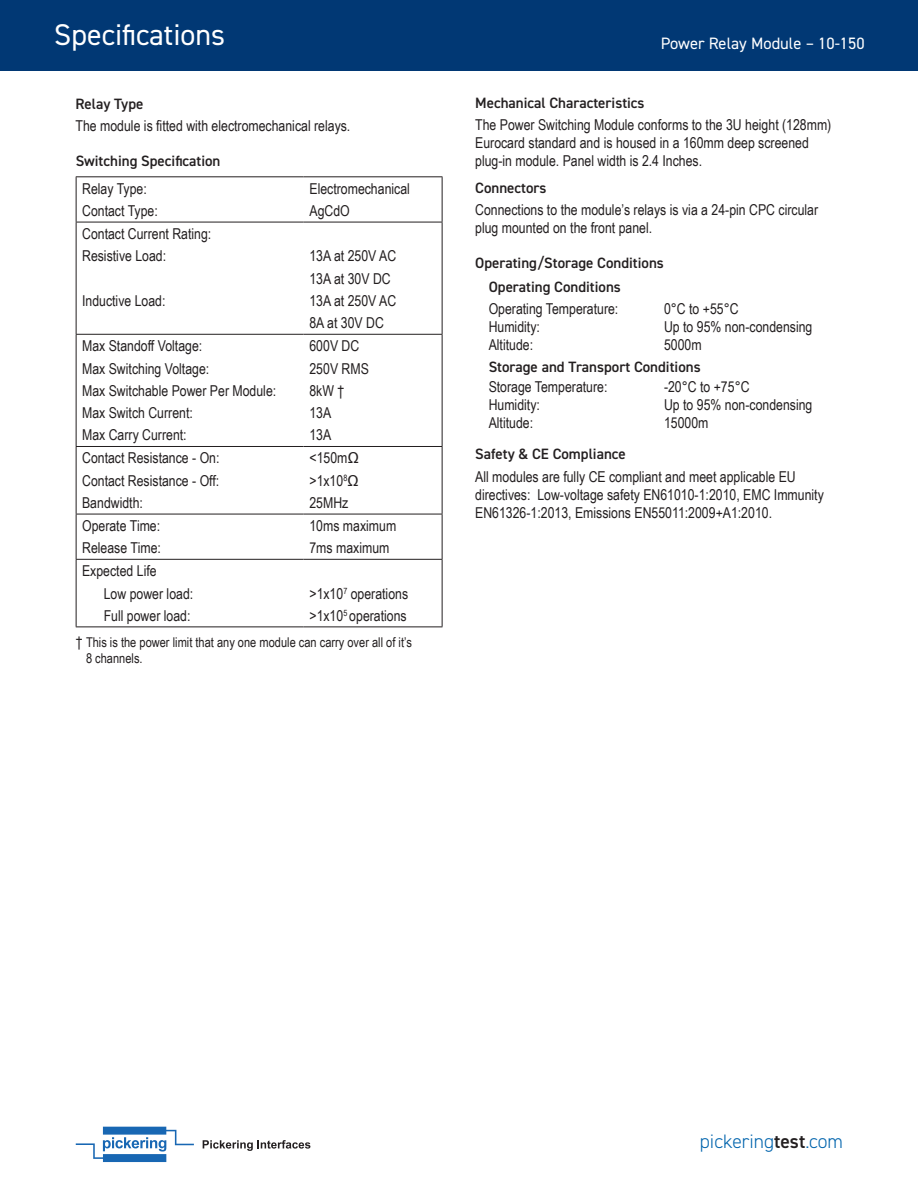
<style>
.page{position:relative;width:918px;height:1188px;background:#fff}
.page>*{position:absolute;margin:0;border:0;box-sizing:border-box;transform-origin:0 0}
.t1{font:30px "DIN2014";color:#fff}
.t2{font:300 19.5px "DIN2014";color:#0164ad}
.t3{font:16.5px "DIN2014";color:#fff}
.Body{font:15px/18px "Arial Narrow";color:#231f20}
.Sub-Heading{font:600 15px "DIN2014";color:#231f20}
.Body-2{font:13.5px/16.2px "Arial Narrow";color:#231f20}
.s1{font-size:15px}
.s2{font-weight:600;color:#231f20}
</style>
<div class="page">
<div style="left:0;top:0;width:918px;height:70px;background:#013874"></div>
<svg style="left:76px;top:1127px;width:118px;height:35px"></svg>
<svg style="left:203px;top:1140px;width:107px;height:11px"></svg>
<hr style="left:76px;top:176px;width:227px;height:1px;background:#231f20">
<hr style="left:303px;top:176px;width:140px;height:1px;background:#231f20">
<hr style="left:76px;top:222px;width:227px;height:1px;background:#231f20">
<hr style="left:303px;top:222px;width:140px;height:1px;background:#231f20">
<hr style="left:76px;top:334px;width:227px;height:1px;background:#231f20">
<hr style="left:303px;top:334px;width:140px;height:1px;background:#231f20">
<hr style="left:76px;top:446px;width:227px;height:1px;background:#231f20">
<hr style="left:303px;top:446px;width:140px;height:1px;background:#231f20">
<hr style="left:76px;top:514px;width:227px;height:1px;background:#231f20">
<hr style="left:303px;top:514px;width:140px;height:1px;background:#231f20">
<hr style="left:76px;top:559px;width:227px;height:1px;background:#231f20">
<hr style="left:303px;top:559px;width:140px;height:1px;background:#231f20">
<hr style="left:76px;top:627px;width:227px;height:1px;background:#231f20">
<hr style="left:303px;top:627px;width:140px;height:1px;background:#231f20">
<hr style="left:76px;top:177px;width:1px;height:45px;background:#231f20">
<hr style="left:76px;top:222px;width:1px;height:112px;background:#231f20">
<hr style="left:76px;top:335px;width:1px;height:111px;background:#231f20">
<hr style="left:76px;top:447px;width:1px;height:67px;background:#231f20">
<hr style="left:76px;top:514px;width:1px;height:45px;background:#231f20">
<hr style="left:76px;top:560px;width:1px;height:67px;background:#231f20">
<hr style="left:442px;top:177px;width:1px;height:45px;background:#231f20">
<hr style="left:442px;top:222px;width:1px;height:112px;background:#231f20">
<hr style="left:442px;top:335px;width:1px;height:111px;background:#231f20">
<hr style="left:442px;top:447px;width:1px;height:67px;background:#231f20">
<hr style="left:442px;top:514px;width:1px;height:45px;background:#231f20">
<hr style="left:442px;top:560px;width:1px;height:67px;background:#231f20">
<h1 class="t1" style="left:54px;top:16px;width:172px">Specifications</h1>
<p class="Sub-Heading" style="left:76px;top:94px;width:69px">Relay Type</p>
<p class="Body" style="left:76px;top:116px;width:276px">The module is fitted with electromechanical relays.</p>
<p class="Sub-Heading" style="left:76px;top:151px;width:146px">Switching Specification</p>
<p class="Body" style="left:82px;top:179px;width:66px">Relay Type:</p>
<p class="Body" style="left:82px;top:201px;width:77px">Contact Type:</p>
<p class="Body" style="left:82px;top:224px;width:131px">Contact Current Rating:</p>
<p class="Body" style="left:82px;top:246px;width:86px">Resistive Load:</p>
<p class="Body" style="left:82px;top:291px;width:85px">Inductive Load:</p>
<p class="Body" style="left:82px;top:336px;width:122px">Max Standoff Voltage:</p>
<p class="Body" style="left:82px;top:359px;width:129px">Max Switching Voltage:</p>
<p class="Body" style="left:82px;top:381px;width:196px">Max Switchable Power Per Module:</p>
<p class="Body" style="left:82px;top:403px;width:112px">Max Switch Current:</p>
<p class="Body" style="left:82px;top:426px;width:106px">Max Carry Current:</p>
<p class="Body" style="left:82px;top:449px;width:139px">Contact Resistance - On:</p>
<p class="Body" style="left:82px;top:471px;width:139px">Contact Resistance - Off:</p>
<p class="Body" style="left:82px;top:493px;width:62px">Bandwidth:</p>
<p class="Body" style="left:82px;top:516px;width:80px">Operate Time:</p>
<p class="Body" style="left:82px;top:538px;width:80px">Release Time:</p>
<p class="Body" style="left:309px;top:179px;width:102px">Electromechanical</p>
<p class="Body" style="left:309px;top:201px;width:42px">AgCdO</p>
<p class="Body" style="left:309px;top:246px;width:88px">13A at 250V AC</p>
<p class="Body" style="left:309px;top:269px;width:83px">13A at 30V DC</p>
<p class="Body" style="left:309px;top:291px;width:88px">13A at 250V AC</p>
<p class="Body" style="left:309px;top:313px;width:76px">8A at 30V DC</p>
<p class="Body" style="left:309px;top:336px;width:51px">600V DC</p>
<p class="Body" style="left:309px;top:359px;width:61px">250V RMS</p>
<p class="Body" style="left:309px;top:381px;width:36px">8kW †</p>
<p class="Body" style="left:309px;top:403px;width:23px">13A</p>
<p class="Body" style="left:309px;top:426px;width:23px">13A</p>
<p class="Body" style="left:309px;top:449px;width:51px">&lt;150mΩ</p>
<p class="Body" style="left:309px;top:471px;width:51px">&gt;1x10<sup>8</sup>Ω</p>
<p class="Body" style="left:309px;top:493px;width:40px">25MHz</p>
<p class="Body" style="left:309px;top:516px;width:88px">10ms maximum</p>
<p class="Body" style="left:309px;top:538px;width:81px">7ms maximum</p>
<p class="Body" style="left:82px;top:561px;width:76px">Expected Life</p>
<p class="Body" style="left:104px;top:584px;width:91px">Low power load:</p>
<p class="Body" style="left:104px;top:606px;width:88px">Full power load:</p>
<p class="Body" style="left:309px;top:584px;width:100px">&gt;1x10<sup>7</sup> operations</p>
<p class="Body" style="left:309px;top:606px;width:99px">&gt;1x10<sup>5</sup> operations</p>
<p class="Body-2" style="left:86px;top:633px;width:327px;text-indent:-10px"><span class="s1">†</span> This is the power limit that any one module can carry over all of it’s<br>8 channels.</p>
<p class="t3" style="left:661px;top:33px;width:205px">Power Relay Module – 10-150</p>
<p class="Sub-Heading" style="left:475px;top:93px;width:171px">Mechanical Characteristics</p>
<p class="Body" style="left:475px;top:115px;width:358px">The Power Switching Module conforms to the 3U height (128mm)<br>Eurocard standard and is housed in a 160mm deep screened plug-in module. Panel width is 2.4 Inches.</p>
<p class="Sub-Heading" style="left:475px;top:178px;width:73px">Connectors</p>
<p class="Body" style="left:475px;top:201px;width:344px">Connections to the module’s relays is via a 24-pin CPC circular plug mounted on the front panel.</p>
<p class="Sub-Heading" style="left:475px;top:253px;width:190px">Operating/Storage Conditions</p>
<p class="Sub-Heading" style="left:489px;top:277px;width:134px">Operating Conditions</p>
<p class="Body" style="left:489px;top:299px;width:131px">Operating Temperature:<br>Humidity:<br>Altitude:</p>
<p class="Body" style="left:664px;top:299px;width:150px">0°C to +55°C<br>Up to 95% non-condensing<br>5000m</p>
<p class="Sub-Heading" style="left:489px;top:357px;width:214px">Storage and Transport Conditions</p>
<p class="Body" style="left:489px;top:377px;width:120px">Storage Temperature:<br>Humidity:<br>Altitude:</p>
<p class="Body" style="left:664px;top:377px;width:150px">-20°C to +75°C<br>Up to 95% non-condensing<br>15000m</p>
<p class="Sub-Heading" style="left:475px;top:444px;width:152px">Safety &amp; CE Compliance</p>
<p class="Body" style="left:475px;top:467px;width:350px">All modules are fully CE compliant and meet applicable EU directives: Low-voltage safety EN61010-1:2010, EMC Immunity<br>EN61326-1:2013, Emissions EN55011:2009+A1:2010.</p>
<h2 class="t2" style="left:700px;top:1130px;width:145px">pickering<span class="s2">test</span>.com</h2>
</div>
